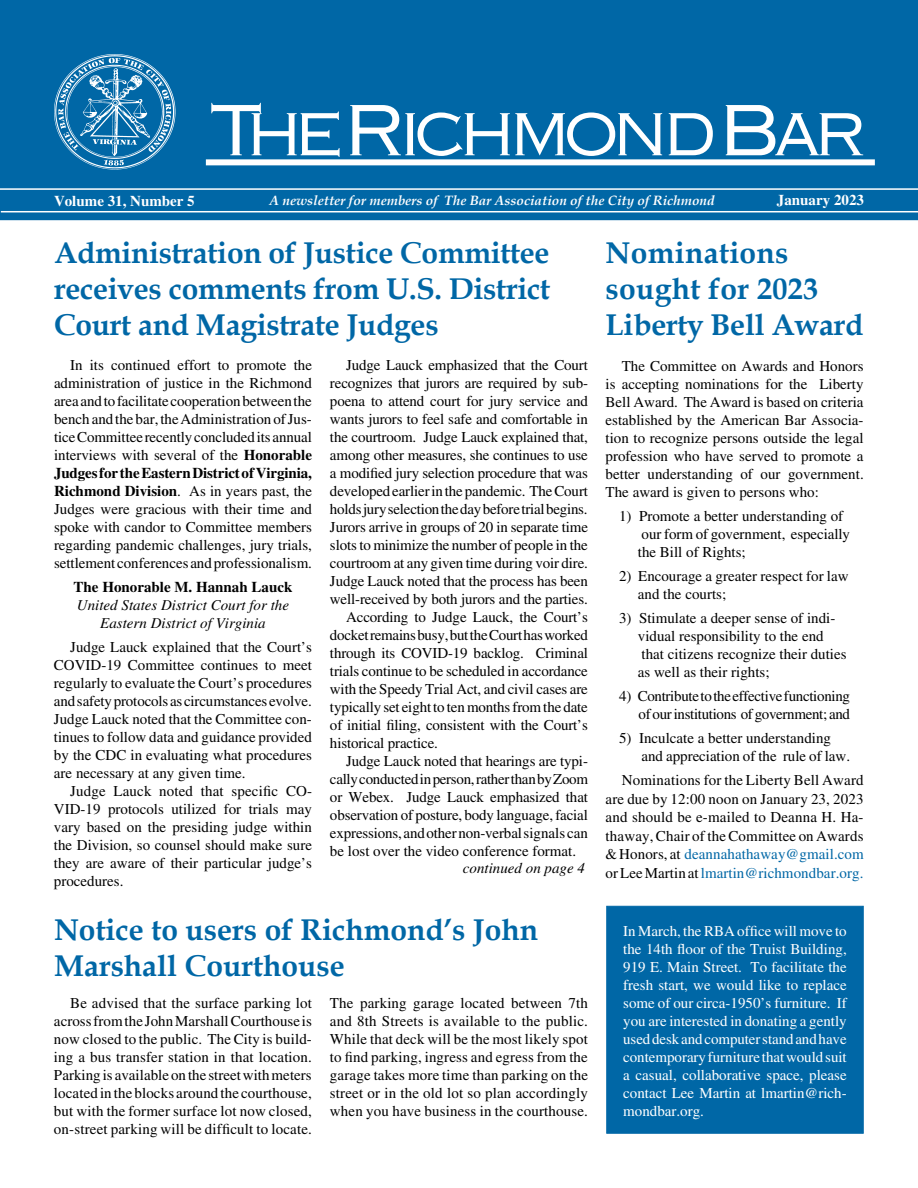
<style>
.page{position:relative;width:918px;height:1188px;background:#fff}
.page>*{position:absolute;margin:0;border:0;box-sizing:border-box;transform-origin:0 0}
.t1{font:69px "Copperplate Thirty Two AB";letter-spacing:-.095em;color:#fff}
.t2{font:700 30px/36px "Book Antiqua";color:#0067a6}
.t3{font:15px/18px "Times";letter-spacing:-.01em;color:#000;text-align:justify}
.t4{font:15px/18px "Times";color:#fff;text-align:justify}
.t5{font:italic 15px/18px "Times";color:#000;text-align:center}
.t6{font:700 15px "Times";color:#fff}
.t7{font:700 15px "Times";color:#000}
.t8{font:italic 700 13.5px "Book Antiqua";color:#fff}
.s1{font-weight:700}
.s2{color:#0067a6}
</style>
<div class="page">
<div style="left:606px;top:906px;width:258px;height:228px;background:#0067a6;border:1px solid #0067a6"></div>
<div style="left:0;top:0;width:918px;height:220px;background:#0067a6"></div>
<div style="left:206px;top:159px;width:669px;height:6px;background:#fff"></div>
<hr style="left:1px;top:211px;width:917px;height:1px;background:#fff">
<hr style="left:0;top:188px;width:918px;height:2px;background:#fff">
<svg style="left:54px;top:54px;width:122px;height:116px"></svg>
<h1 class="t1" style="left:209px;top:89px;width:660px">The Richmond Bar</h1>
<p class="t6" style="left:54px;top:192px;width:142px">Volume 31, Number 5</p>
<p class="t8" style="left:269px;top:191px;width:447px">A newsletter for members of The Bar Association of the City of Richmond</p>
<p class="t6" style="left:777px;top:191px;width:89px">January 2023</p>
<h2 class="t2" style="left:54px;top:235px;width:498px;text-align:justify">Administration of Justice Committee receives comments from U.S. District Court and Magistrate Judges</h2>
<p class="t3" style="left:54px;top:356px;width:260px;text-indent:16px">In its continued effort to promote the administration of justice in the Richmond area and to facilitate cooperation between the bench and the bar, the Administration of Jus&shy;tice Committee recently concluded its annual interviews with several of the <span class="s1">Honorable Judges for the Eastern District of Virginia, Richmond Division</span>. As in years past, the Judges were gracious with their time and spoke with candor to Committee members regarding pandemic challenges, jury trials, settlement conferences and professionalism.</p>
<p class="t7" style="left:74px;top:578px;width:220px">The Honorable M. Hannah Lauck</p>
<p class="t5" style="left:77px;top:596px;width:214px">United States District Court for the<br>Eastern District of Virginia</p>
<p class="t3" style="left:54px;top:638px;width:260px;text-indent:16px">Judge Lauck explained that the Court’s COVID-19 Committee continues to meet regularly to evaluate the Court’s procedures and safety protocols as circumstances evolve.<br>Judge Lauck noted that the Committee con&shy;tinues to follow data and guidance provided by the CDC in evaluating what procedures are necessary at any given time.</p>
<p class="t3" style="left:54px;top:782px;width:260px;text-indent:16px">Judge Lauck noted that specific CO-VID-19 protocols utilized for trials may vary based on the presiding judge within the Division, so counsel should make sure they are aware of their particular judge’s procedures.</p>
<h2 class="t2" style="left:606px;top:235px;width:260px">Nominations sought for 2023<br>Liberty Bell Award</h2>
<p class="t3" style="left:606px;top:357px;width:260px;text-indent:16px">The Committee on Awards and Honors is accepting nominations for the Liberty Bell Award. The Award is based on criteria established by the American Bar Associa&shy;tion to recognize persons outside the legal profession who have served to promote a better understanding of our government.<br>The award is given to persons who:</p>
<p class="t3" style="left:638px;top:507px;width:214px;text-align:left;text-indent:-19px">1) Promote a better understanding of our form of government, especially the Bill of Rights;</p>
<p class="t3" style="left:638px;top:567px;width:212px;text-indent:-19px">2) Encourage a greater respect for law and the courts;</p>
<p class="t3" style="left:638px;top:609px;width:210px;text-align:left;text-indent:-19px">3) Stimulate a deeper sense of indi&shy;vidual responsibility to the end that citizens recognize their duties as well as their rights;</p>
<p class="t3" style="left:619px;top:687px;width:233px;text-align:right">4) Contribute to the effective functioning of our institutions of government; and</p>
<p class="t3" style="left:641px;top:729px;width:210px;text-indent:-22px">5) Inculcate a better understanding and appreciation of the rule of law.</p>
<p class="t3" style="left:606px;top:771px;width:260px;line-height:18.5px;text-indent:16px">Nominations for the Liberty Bell Award are due by 12:00 noon on January 23, 2023 and should be e-mailed to Deanna H. Ha&shy;thaway, Chair of the Committee on Awards &amp; Honors, at <span class="s2">deannahathaway@gmail.com </span>or Lee Martin at <span class="s2">lmartin@richmondbar.org.</span></p>
<p class="t3" style="left:346px;top:356px;width:243px">Judge Lauck emphasized that the Court</p>
<p class="t3" style="left:330px;top:374px;width:260px">recognizes that jurors are required by sub-</p>
<p class="t3" style="left:330px;top:392px;width:259px">poena to attend court for jury service and</p>
<p class="t3" style="left:330px;top:410px;width:259px">wants jurors to feel safe and comfortable in</p>
<p class="t3" style="left:330px;top:428px;width:259px">the courtroom. Judge Lauck explained that,</p>
<p class="t3" style="left:330px;top:446px;width:259px">among other measures, she continues to use</p>
<p class="t3" style="left:330px;top:464px;width:260px">a modified jury selection procedure that was</p>
<p class="t3" style="left:330px;top:482px;width:260px">developed earlier in the pandemic. The Court</p>
<p class="t3" style="left:330px;top:500px;width:259px">holds jury selection the day before trial begins.</p>
<p class="t3" style="left:330px;top:518px;width:260px">Jurors arrive in groups of 20 in separate time</p>
<p class="t3" style="left:330px;top:536px;width:259px">slots to minimize the number of people in the</p>
<p class="t3" style="left:330px;top:554px;width:259px">courtroom at any given time during voir dire.</p>
<p class="t3" style="left:330px;top:572px;width:259px">Judge Lauck noted that the process has been</p>
<p class="t3" style="left:330px;top:590px;width:259px">well-received by both jurors and the parties.</p>
<p class="t3" style="left:346px;top:608px;width:243px">According to Judge Lauck, the Court’s</p>
<p class="t3" style="left:330px;top:626px;width:260px">docket remains busy, but the Court has worked</p>
<p class="t3" style="left:330px;top:644px;width:260px">through its COVID-19 backlog. Criminal</p>
<p class="t3" style="left:330px;top:662px;width:259px">trials continue to be scheduled in accordance</p>
<p class="t3" style="left:330px;top:680px;width:259px">with the Speedy Trial Act, and civil cases are</p>
<p class="t3" style="left:330px;top:698px;width:259px">typically set eight to ten months from the date</p>
<p class="t3" style="left:330px;top:716px;width:260px">of initial filing, consistent with the Court’s</p>
<p class="t3" style="left:330px;top:734px;width:109px">historical practice.</p>
<p class="t3" style="left:346px;top:752px;width:243px">Judge Lauck noted that hearings are typi-</p>
<p class="t3" style="left:330px;top:770px;width:260px">cally conducted in person, rather than by Zoom</p>
<p class="t3" style="left:330px;top:788px;width:260px">or Webex. Judge Lauck emphasized that</p>
<p class="t3" style="left:330px;top:806px;width:259px">observation of posture, body language, facial</p>
<p class="t3" style="left:330px;top:824px;width:259px">expressions, and other non-verbal signals can</p>
<p class="t3" style="left:330px;top:842px;width:248px">be lost over the video conference format.</p>
<p class="t5" style="left:463px;top:859px;width:124px">continued on page 4</p>
<h2 class="t2" style="left:54px;top:912px;width:486px">Notice to users of Richmond’s John<br>Marshall Courthouse</h2>
<p class="t4" style="left:623px;top:922px;width:225px">In March, the RBA office will move to the 14th floor of the Truist Building, 919 E. Main Street. To facilitate the fresh start, we would like to replace some of our circa-1950’s furniture. If you are interested in donating a gently used desk and computer stand and have contemporary furniture that would suit a casual, collaborative space, please contact Lee Martin at lmartin@rich&shy;mondbar.org.</p>
<p class="t3" style="left:330px;top:994px;width:260px">The parking garage located between 7th and 8th Streets is available to the public.<br>While that deck will be the most likely spot to find parking, ingress and egress from the garage takes more time than parking on the street or in the old lot so plan accordingly when you have business in the courthouse.</p>
<p class="t3" style="left:54px;top:994px;width:260px;text-indent:16px">Be advised that the surface parking lot across from the John Marshall Courthouse is now closed to the public. The City is build&shy;ing a bus transfer station in that location.<br>Parking is available on the street with meters located in the blocks around the courthouse, but with the former surface lot now closed, on-street parking will be difficult to locate.</p>
</div>
